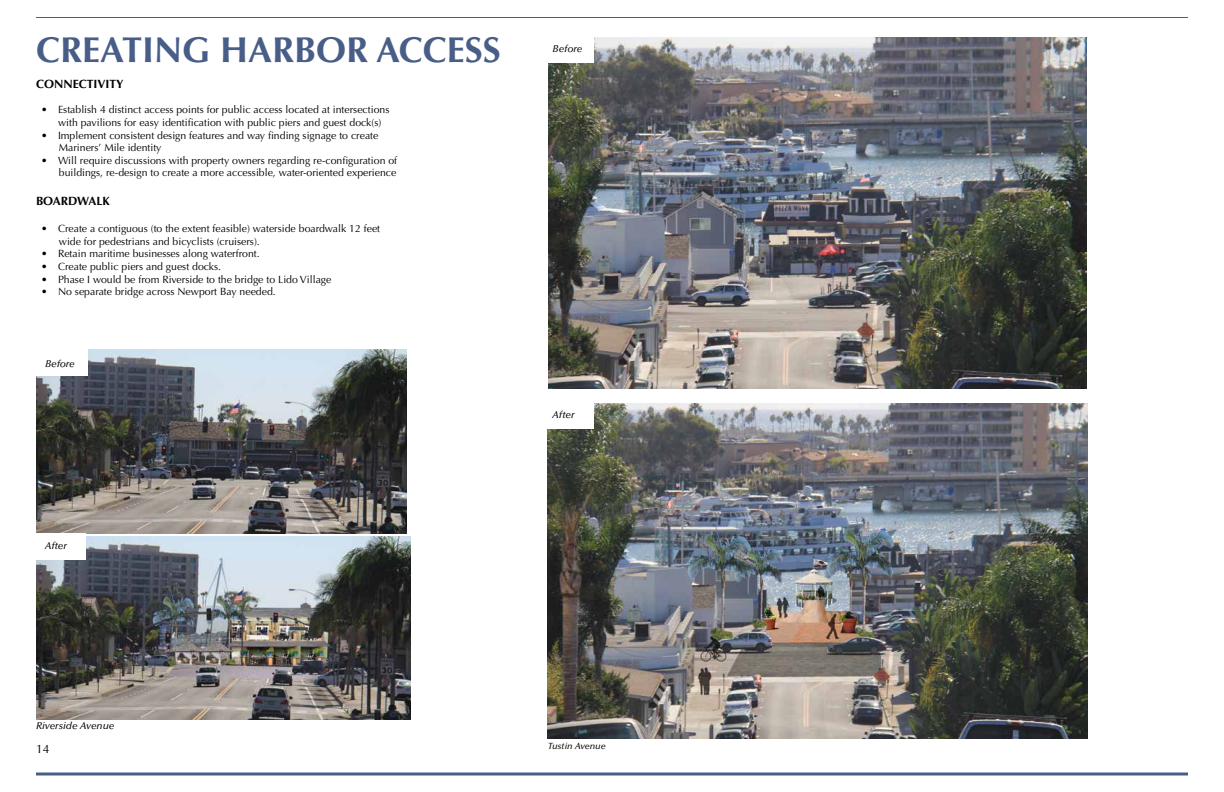
<style>
.page{position:relative;width:1224px;height:792px;background:#fff}
.page>*{position:absolute;margin:0;border:0;box-sizing:border-box;transform-origin:0 0}
.t1{font:700 36px "Optima LT Std";color:#485e88}
.t2{font:700 12px "Optima LT Std";color:#000}
.t3{font:12px "Optima LT Std";color:#000}
.t4{font:10.5px/12.6px "Optima LT Std";color:#000}
.t5{font:italic 500 10px "Optima LT Std";color:#000}
.t6{font:italic 500 9px "Optima LT Std";color:#000}
</style>
<div class="page">
<hr style="left:36px;top:17px;width:1152px;height:1px;background:#485e88">
<svg style="left:36px;top:772px;width:1152px;height:4px;background:#7586a5"></svg>
<img style="left:548px;top:38px;width:538px;height:351px">
<img style="left:547px;top:403px;width:540px;height:336px">
<img style="left:36px;top:349px;width:370px;height:184px">
<img style="left:36px;top:537px;width:374px;height:182px">
<div style="left:540px;top:36px;width:54px;height:27px;background:#fff"></div>
<div style="left:540px;top:402px;width:54px;height:27px;background:#fff"></div>
<div style="left:34px;top:349px;width:54px;height:26px;background:#fff"></div>
<div style="left:32px;top:533px;width:54px;height:27px;background:#fff"></div>
<h1 class="t1" style="left:36px;top:29px;width:466px">CREATING HARBOR ACCESS</h1>
<p class="t2" style="left:36px;top:77px;width:89px">CONNECTIVITY</p>
<p class="t4" style="left:58px;top:104px;width:333px;text-indent:-17px">• Establish 4 distinct access points for public access located at intersections with pavilions for easy identification with public piers and guest dock(s)</p>
<p class="t4" style="left:59px;top:129px;width:321px;text-indent:-18px">• Implement consistent design features and way finding signage to create<br>Mariners’ Mile identity</p>
<p class="t4" style="left:41px;top:154px;width:358px;text-align:right">• Will require discussions with property owners regarding re-configuration of buildings, re-design to create a more accessible, water-oriented experience</p>
<p class="t2" style="left:36px;top:194px;width:75px">BOARDWALK</p>
<p class="t4" style="left:59px;top:223px;width:323px;text-indent:-18px">• Create a contiguous (to the extent feasible) waterside boardwalk 12 feet wide for pedestrians and bicyclists (cruisers).</p>
<p class="t4" style="left:41px;top:248px;width:220px">• Retain maritime businesses along waterfront.</p>
<p class="t4" style="left:41px;top:260px;width:182px">• Create public piers and guest docks.</p>
<p class="t4" style="left:41px;top:273px;width:292px">• Phase I would be from Riverside to the bridge to Lido Village</p>
<p class="t4" style="left:41px;top:286px;width:236px">• No separate bridge across Newport Bay needed.</p>
<p class="t5" style="left:45px;top:358px;width:31px;rotate:1deg">Before</p>
<p class="t5" style="left:45px;top:540px;width:24px">After</p>
<p class="t5" style="left:553px;top:43px;width:31px">Before</p>
<p class="t5" style="left:552px;top:409px;width:24px">After</p>
<p class="t5" style="left:36px;top:720px;width:80px">Riverside Avenue</p>
<p class="t3" style="left:36px;top:742px;width:15px">14</p>
<p class="t6" style="left:548px;top:741px;width:59px">Tustin Avenue</p>
</div>
